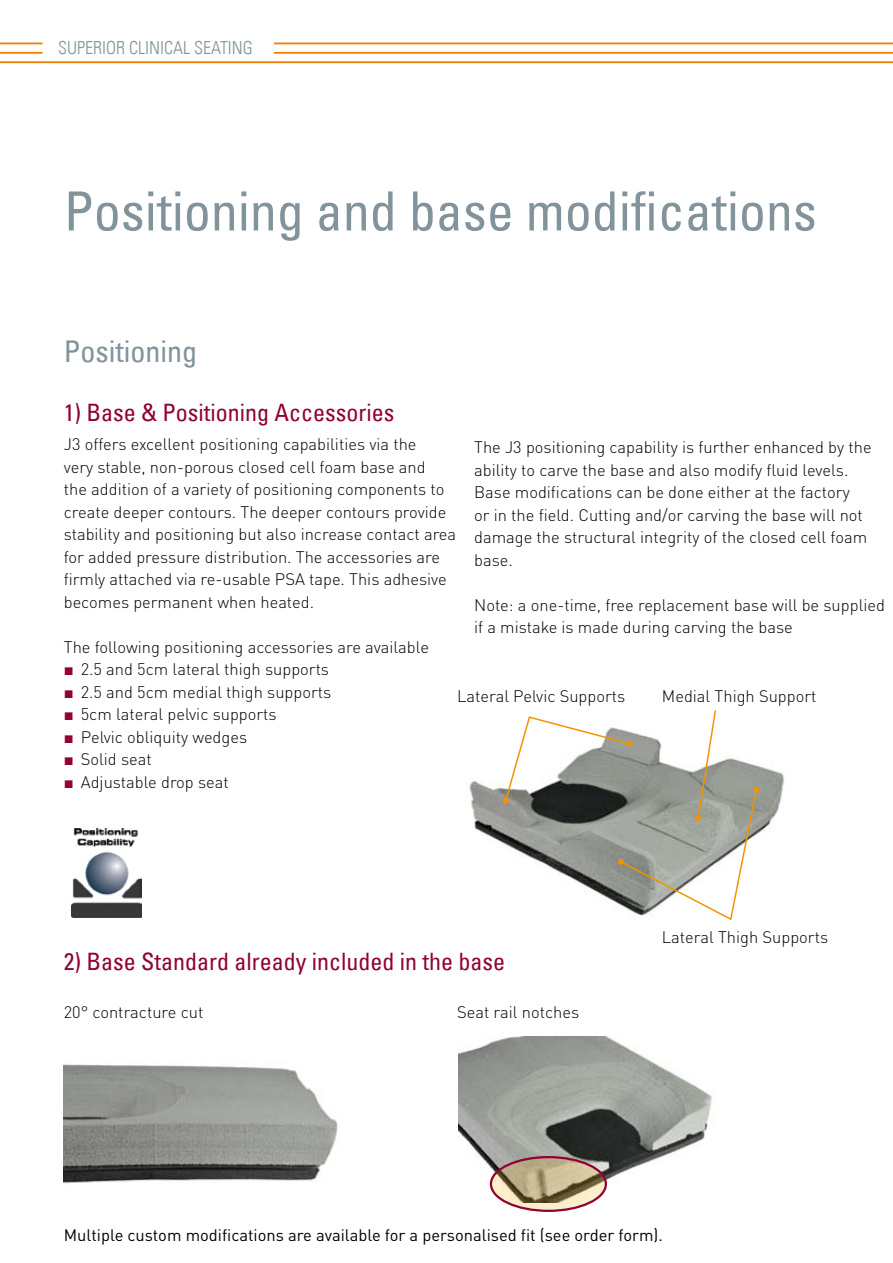
<style>
.page{position:relative;width:893px;height:1263px;background:#fff}
.page>*{position:absolute;margin:0;border:0;box-sizing:border-box;transform-origin:0 0}
.t1{font:condensed 54px "Univers Com 57";color:#82939b}
.t2{font:condensed 30px "Univers Com 57";color:#82939b}
.t3{font:condensed 24px "Univers Com 57";color:#910232}
.t4{font:18px "Univers Com 47 Light Cond";color:#82939b}
.t5{font:300 16.5px/22.5px "DINOT";color:#000}
.t6{font:16.5px "DINOT";color:#000}
.s1{font-family:"Arial";font-weight:400;color:#910232}
</style>
<div class="page">
<hr style="left:274px;top:52px;width:619px;height:2px;background:#ee7f00">
<hr style="left:0;top:61px;width:893px;height:2px;background:#ee7f00">
<hr style="left:274px;top:43px;width:619px;height:1px;background:#ee7f00">
<hr style="left:0;top:52px;width:43px;height:2px;background:#ee7f00">
<hr style="left:0;top:43px;width:43px;height:1px;background:#ee7f00">
<img style="left:469px;top:766px;width:316px;height:78px">
<svg style="left:503px;top:710px;width:256px;height:211px"></svg>
<img style="left:64px;top:1064px;width:276px;height:120px">
<img style="left:458px;top:1037px;width:254px;height:166px">
<svg style="left:491px;top:1157px;width:115px;height:54px;background:#b9a585"></svg>
<div style="left:490px;top:1156px;width:117px;height:56px;border:2px solid #910232;border-radius:50%"></div>
<img style="left:72px;top:828px;width:69px;height:89px">
<p class="t4" style="left:58px;top:37px;width:196px">SUPERIOR CLINICAL SEATING</p>
<h1 class="t1" style="left:64px;top:177px;width:755px">Positioning and base modifications</h1>
<h2 class="t2" style="left:64px;top:332px;width:135px">Positioning</h2>
<h3 class="t3" style="left:64px;top:398px;width:332px">1) Base &amp; Positioning Accessories</h3>
<p class="t5" style="left:64px;top:433px;width:394px">J3 offers excellent positioning capabilities via the<br>very stable, non-porous closed cell foam base and<br>the addition of a variety of positioning components to create deeper contours. The deeper contours provide stability and positioning but also increase contact area for added pressure distribution. The accessories are firmly attached via re-usable PSA tape. This adhesive becomes permanent when heated.</p>
<p class="t5" style="left:64px;top:635px;width:367px">The following positioning accessories are available</p>
<p class="t5" style="left:64px;top:658px;width:267px"><span class="s1">■</span> 2.5 and 5cm lateral thigh supports</p>
<p class="t5" style="left:64px;top:680px;width:269px"><span class="s1">■</span> 2.5 and 5cm medial thigh supports</p>
<p class="t5" style="left:64px;top:703px;width:214px"><span class="s1">■</span> 5cm lateral pelvic supports</p>
<p class="t5" style="left:64px;top:725px;width:185px"><span class="s1">■</span> Pelvic obliquity wedges</p>
<p class="t5" style="left:64px;top:748px;width:90px"><span class="s1">■</span> Solid seat</p>
<p class="t5" style="left:64px;top:770px;width:167px"><span class="s1">■</span> Adjustable drop seat</p>
<p class="t5" style="left:474px;top:436px;width:399px">The J3 positioning capability is further enhanced by the ability to carve the base and also modify fluid levels.<br>Base modifications can be done either at the factory<br>or in the field. Cutting and/or carving the base will not damage the structural integrity of the closed cell foam base.</p>
<p class="t5" style="left:474px;top:593px;width:412px">Note: a one-time, free replacement base will be supplied if a mistake is made during carving the base</p>
<p class="t5" style="left:457px;top:684px;width:170px">Lateral Pelvic Supports</p>
<p class="t5" style="left:662px;top:684px;width:156px">Medial Thigh Support</p>
<h3 class="t3" style="left:64px;top:946px;width:443px">2) Base Standard already included in the base</h3>
<p class="t5" style="left:457px;top:1001px;width:124px">Seat rail notches</p>
<p class="t5" style="left:64px;top:1000px;width:141px">20° contracture cut</p>
<p class="t5" style="left:662px;top:926px;width:168px">Lateral Thigh Supports</p>
<p class="t6" style="left:64px;top:1224px;width:601px">Multiple custom modifications are available for a personalised fit (see order form).</p>
</div>
